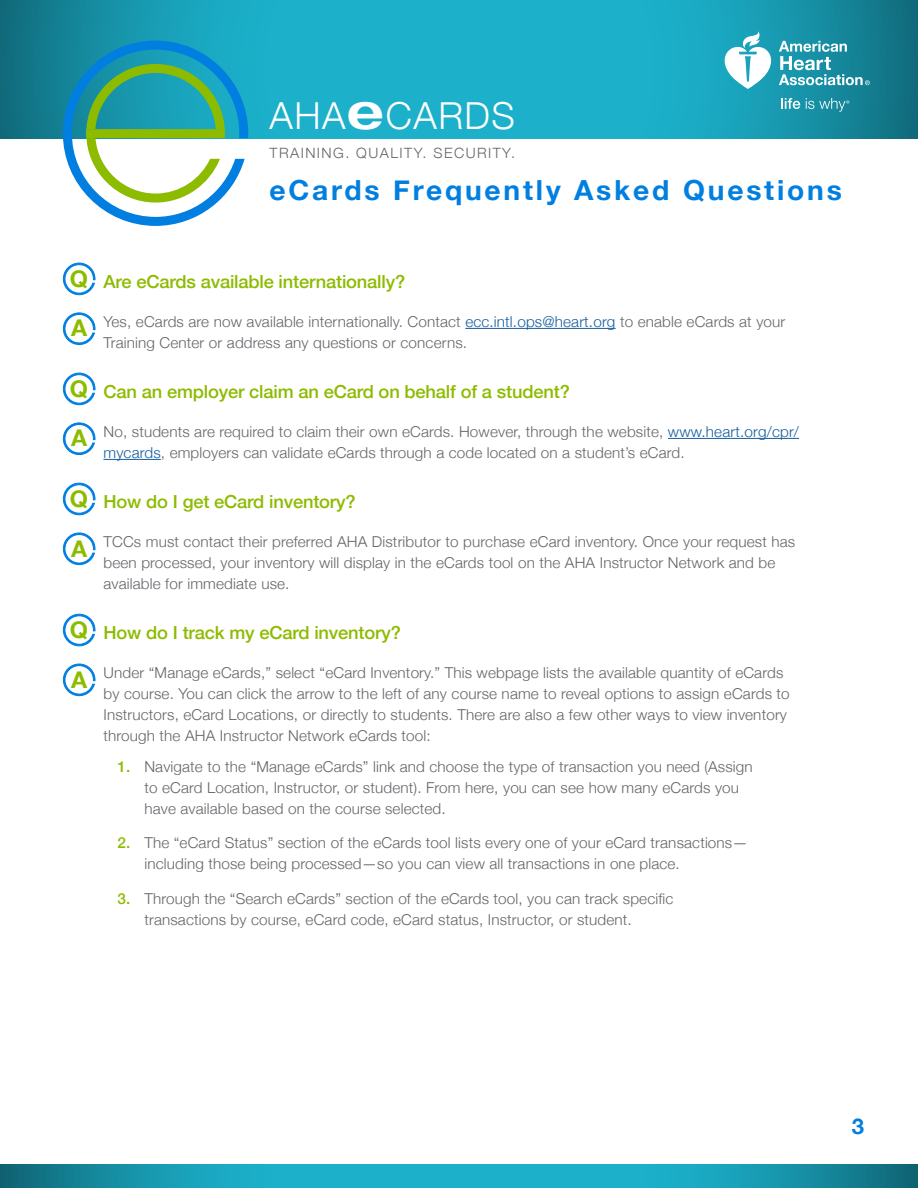
<style>
.page{position:relative;width:918px;height:1188px;background:#fff}
.page>*{position:absolute;margin:0;border:0;box-sizing:border-box;transform-origin:0 0}
.t1{font:300 37.2px "Helvetica Neue";letter-spacing:.04em;color:#fff}
.t2{font:700 27.75px "Helvetica Neue";letter-spacing:.1em;color:#007fe1}
.t3{font:700 22.95px "Helvetica Neue";color:#8dbb00}
.t4{font:700 21.75px "Helvetica Neue";color:#007fe1}
.t5{font:500 18px "Helvetica Neue";letter-spacing:-.01em;color:#8dbb00}
.t6{font:300 15px/21px "Helvetica Neue";letter-spacing:.01em;color:#63656a}
.t7{font:300 14.25px "Helvetica Neue";letter-spacing:.1em;color:#63656a}
.s1{font-family:"Helvetica Neue LT Com";font-weight:700;font-stretch:expanded;font-size:48.3px}
.s2{color:#175d9e}
.s3{font-weight:500;color:#8dbb00}
</style>
<div class="page">
<svg style="left:0;top:0;width:918px;height:138px;background:#19a1b9"></svg>
<svg style="left:63px;top:41px;width:185px;height:185px"></svg>
<svg style="left:725px;top:31px;width:46px;height:58px"></svg>
<svg style="left:779px;top:41px;width:91px;height:44px;background:#50a8b7"></svg>
<svg style="left:781px;top:98px;width:68px;height:14px"></svg>
<svg style="left:0;top:1164px;width:918px;height:24px;background:#189db4"></svg>
<hr style="left:465px;top:328px;width:151px;height:1px;background:#175d9e">
<svg style="left:62px;top:262px;width:34px;height:34px"></svg>
<svg style="left:62px;top:312px;width:34px;height:33px"></svg>
<hr style="left:668px;top:438px;width:131px;height:1px;background:#175d9e">
<hr style="left:103px;top:459px;width:58px;height:1px;background:#175d9e">
<svg style="left:62px;top:372px;width:34px;height:34px"></svg>
<svg style="left:62px;top:422px;width:34px;height:33px"></svg>
<svg style="left:62px;top:482px;width:34px;height:34px"></svg>
<svg style="left:62px;top:532px;width:34px;height:34px"></svg>
<svg style="left:62px;top:613px;width:34px;height:34px"></svg>
<svg style="left:62px;top:663px;width:34px;height:34px"></svg>
<p class="t1" style="left:270px;top:85px;width:247px">AHA<span class="s1">e</span>CARDS</p>
<p class="t7" style="left:270px;top:142px;width:247px">TRAINING. QUALITY. SECURITY.</p>
<p class="t2" style="left:269px;top:168px;width:574px">eCards Frequently Asked Questions</p>
<p class="t3" style="left:70px;top:260px;width:20px">Q</p>
<p class="t3" style="left:71px;top:310px;width:18px">A</p>
<p class="t3" style="left:70px;top:370px;width:20px">Q</p>
<p class="t3" style="left:71px;top:420px;width:18px">A</p>
<p class="t3" style="left:70px;top:481px;width:20px">Q</p>
<p class="t3" style="left:71px;top:530px;width:18px">A</p>
<p class="t3" style="left:70px;top:612px;width:20px">Q</p>
<p class="t3" style="left:71px;top:661px;width:18px">A</p>
<p class="t5" style="left:103px;top:267px;width:303px">Are eCards available internationally?</p>
<p class="t6" style="left:103px;top:310px;width:683px">Yes, eCards are now available internationally. Contact <span class="s2">ecc.intl.ops@heart.org</span> to enable eCards at your<br>Training Center or address any questions or concerns.</p>
<p class="t5" style="left:103px;top:377px;width:468px">Can an employer claim an eCard on behalf of a student?</p>
<p class="t6" style="left:103px;top:420px;width:697px">No, students are required to claim their own eCards. However, through the website, <span class="s2">www.heart.org/cpr/ mycards</span>, employers can validate eCards through a code located on a student’s eCard.</p>
<p class="t5" style="left:103px;top:487px;width:254px">How do I get eCard inventory?</p>
<p class="t6" style="left:103px;top:530px;width:693px">TCCs must contact their preferred AHA Distributor to purchase eCard inventory. Once your request has been processed, your inventory will display in the eCards tool on the AHA Instructor Network and be available for immediate use.</p>
<p class="t5" style="left:103px;top:618px;width:299px">How do I track my eCard inventory?</p>
<p class="t6" style="left:103px;top:661px;width:688px">Under “Manage eCards,” select “eCard Inventory.” This webpage lists the available quantity of eCards by course. You can click the arrow to the left of any course name to reveal options to assign eCards to Instructors, eCard Locations, or directly to students. There are also a few other ways to view inventory through the AHA Instructor Network eCards tool:</p>
<p class="t6" style="left:144px;top:755px;width:610px;text-indent:-27px"><span class="s3">1.</span> Navigate to the “Manage eCards” link and choose the type of transaction you need (Assign to eCard Location, Instructor, or student). From here, you can see how many eCards you have available based on the course selected.</p>
<p class="t6" style="left:144px;top:831px;width:605px;text-indent:-27px"><span class="s3">2.</span> The “eCard Status” section of the eCards tool lists every one of your eCard transactions— including those being processed—so you can view all transactions in one place.</p>
<p class="t6" style="left:144px;top:887px;width:530px;text-indent:-27px"><span class="s3">3.</span> Through the “Search eCards” section of the eCards tool, you can track specific transactions by course, eCard code, eCard status, Instructor, or student.</p>
<p class="t4" style="left:852px;top:1109px;width:14px">3</p>
</div>
